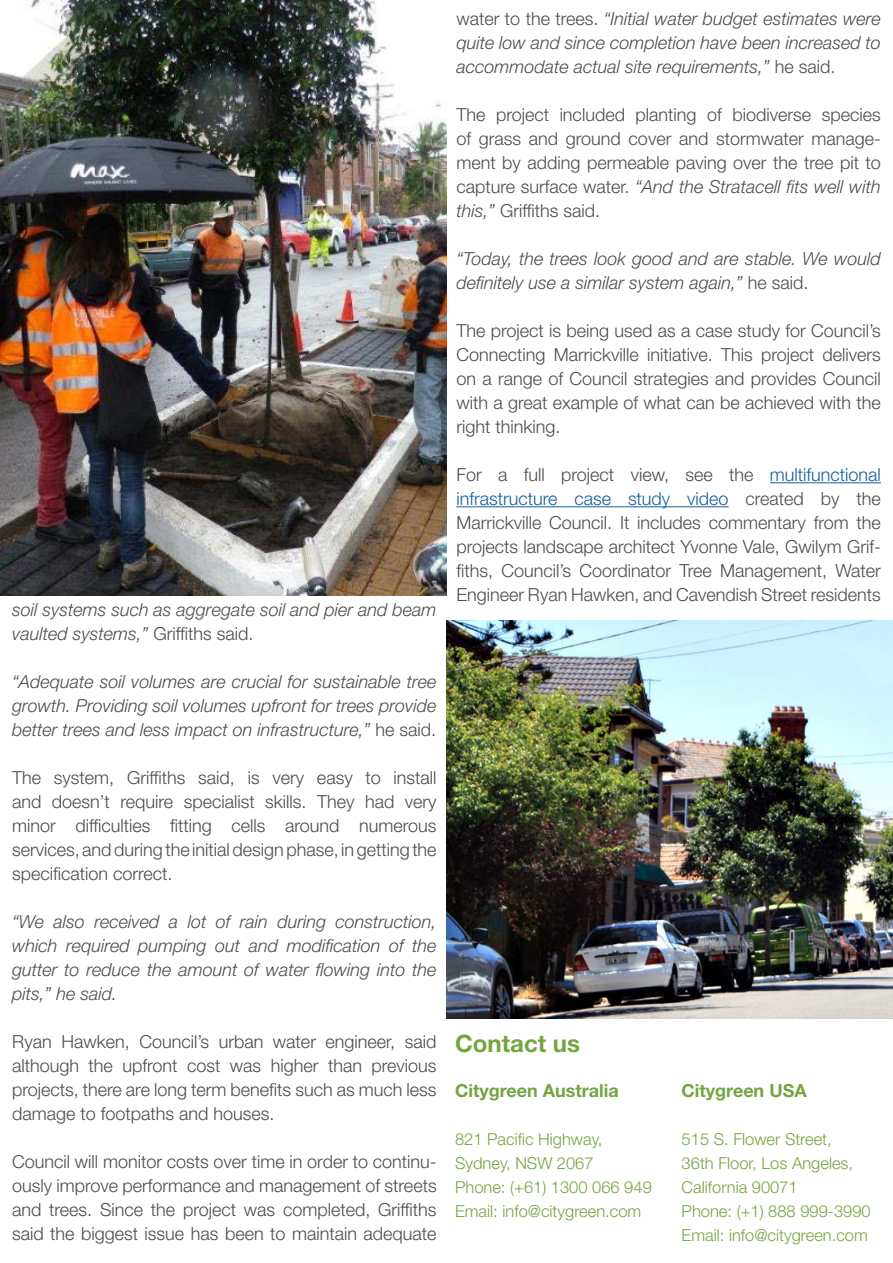
<style>
.page{position:relative;width:893px;height:1263px;background:#fff}
.page>*{position:absolute;margin:0;border:0;box-sizing:border-box;transform-origin:0 0}
.t1{font:700 24px "Helvetica Neue LT Std";color:#73a541}
.t2{font:300 18px/24px "Helvetica Neue LT Std";color:#4d4c4c;text-align:justify}
.t3{font:italic 300 18px/24px "Helvetica Neue LT Std";color:#4d4c4c;text-align:justify}
.t4{font:300 18px "Helvetica Neue LT Std";color:#175d9e}
.t5{font:700 18px "Helvetica Neue LT Std";color:#73a541}
.t6{font:300 16.5px "Helvetica Neue LT Std";color:#73a541}
.s1{font-style:normal}
.s2{color:#175d9e}
.s3{color:#4d4c4c}
</style>
<div class="page">
<hr style="left:770px;top:482px;width:111px;height:1px;background:#175d9e">
<hr style="left:456px;top:506px;width:273px;height:1px;background:#175d9e">
<img style="left:0;top:0;width:446px;height:595px">
<img style="left:446px;top:620px;width:447px;height:399px">
<p class="t3" style="left:12px;top:597px;width:426px">soil systems such as aggregate soil and pier and beam vaulted systems,” <span class="s1">Griffiths said.</span></p>
<p class="t3" style="left:12px;top:669px;width:426px">“Adequate soil volumes are crucial for sustainable tree growth. Providing soil volumes upfront for trees provide better trees and less impact on infrastructure,” <span class="s1">he said.</span></p>
<p class="t2" style="left:12px;top:765px;width:426px">The system, Griffiths said, is very easy to install and doesn’t require specialist skills. They had very</p>
<p class="t2" style="left:12px;top:813px;width:426px">minor difficulties fitting cells around numerous</p>
<p class="t2" style="left:12px;top:837px;width:426px">services, and during the initial design phase, in getting the</p>
<p class="t2" style="left:12px;top:861px;width:162px">specification correct.</p>
<p class="t3" style="left:12px;top:909px;width:426px">“We also received a lot of rain during construction, which required pumping out and modification of the gutter to reduce the amount of water flowing into the pits,” he said.</p>
<p class="t2" style="left:12px;top:1029px;width:426px">Ryan Hawken, Council’s urban water engineer, said</p>
<p class="t2" style="left:12px;top:1053px;width:426px">although the upfront cost was higher than previous projects, there are long term benefits such as much less damage to footpaths and houses.</p>
<p class="t2" style="left:12px;top:1149px;width:426px">Council will monitor costs over time in order to continu&shy;ously improve performance and management of streets and trees. Since the project was completed, Griffiths said the biggest issue has been to maintain adequate</p>
<p class="t3" style="left:456px;top:6px;width:426px"><span class="s1">water to the trees.</span> “Initial water budget estimates were quite low and since completion have been increased to accommodate actual site requirements,” <span class="s1">he said.</span></p>
<p class="t2" style="left:456px;top:102px;width:426px">The project included planting of biodiverse species of grass and ground cover and stormwater manage&shy;ment by adding permeable paving over the tree pit to</p>
<p class="t3" style="left:456px;top:174px;width:426px"><span class="s1">capture surface water.</span> “And the Stratacell fits well with this,” <span class="s1">Griffiths said.</span></p>
<p class="t3" style="left:456px;top:246px;width:426px">“Today, the trees look good and are stable. We would definitely use a similar system again,” <span class="s1">he said.</span></p>
<p class="t2" style="left:456px;top:318px;width:426px">The project is being used as a case study for Council’s Connecting Marrickville initiative. This project delivers on a range of Council strategies and provides Council with a great example of what can be achieved with the right thinking.</p>
<p class="t2" style="left:456px;top:462px;width:426px">For a full project view, see the <span class="s2">multifunctional</span></p>
<p class="t4" style="left:456px;top:488px;width:426px">infrastructure case study video <span class="s3">created by the</span></p>
<p class="t2" style="left:456px;top:510px;width:426px">Marrickville Council. It includes commentary from the projects landscape architect Yvonne Vale, Gwilym Grif&shy;fiths, Council’s Coordinator Tree Management, Water Engineer Ryan Hawken, and Cavendish Street residents</p>
<p class="t1" style="left:455px;top:1029px;width:126px">Contact us</p>
<p class="t5" style="left:455px;top:1079px;width:165px">Citygreen Australia</p>
<p class="t6" style="left:455px;top:1129px;width:149px">821 Pacific Highway,</p>
<p class="t6" style="left:455px;top:1153px;width:140px">Sydney, NSW 2067</p>
<p class="t6" style="left:455px;top:1177px;width:198px">Phone: (+61) 1300 066 949</p>
<p class="t6" style="left:455px;top:1201px;width:188px">Email: info@citygreen.com</p>
<p class="t5" style="left:682px;top:1079px;width:127px">Citygreen USA</p>
<p class="t6" style="left:682px;top:1129px;width:152px">515 S. Flower Street,</p>
<p class="t6" style="left:682px;top:1153px;width:173px">36th Floor, Los Angeles,</p>
<p class="t6" style="left:682px;top:1177px;width:118px">California 90071</p>
<p class="t6" style="left:682px;top:1201px;width:191px">Phone: (+1) 888 999-3990</p>
<p class="t6" style="left:682px;top:1225px;width:188px">Email: info@citygreen.com</p>
</div>
